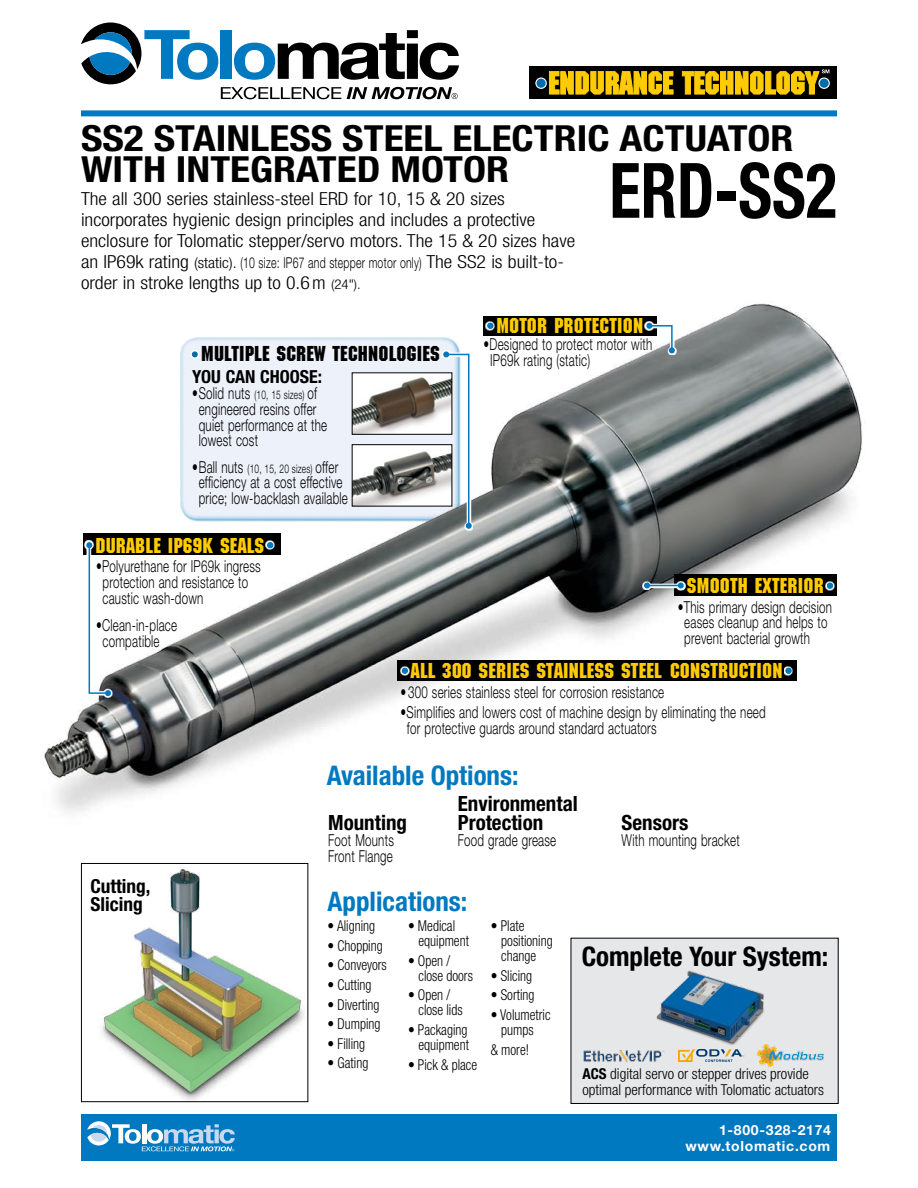
<style>
.page{position:relative;width:918px;height:1188px;background:#fff}
.page>*{position:absolute;margin:0;border:0;box-sizing:border-box;transform-origin:0 0}
.t1{font:700 condensed 76.5px "Helvetica Neue";color:#000;scale:.85 1}
.t2{font:700 condensed 36px/31.5px "Helvetica Neue";color:#000;scale:1.15 1}
.t3{font:700 condensed 27px "Helvetica Neue";color:#0079c1}
.t4{font:700 condensed 27px "Helvetica Neue";color:#000}
.t5{font:21px "Machine";letter-spacing:.01em;color:#ffcb05}
.t6{font:700 condensed 21px/19.5px "Helvetica Neue";color:#000}
.t7{font:21px "Machine";letter-spacing:.01em;color:#000}
.t8{font:700 condensed 19.35px/18px "Helvetica Neue";color:#000}
.t9{font:300 condensed 18px/21px "Helvetica Neue";color:#000;scale:1.1 1}
.t10{font:700 condensed 18px "Helvetica Neue";color:#000}
.t11{font:300 16.5px/15.8px "Helvetica Neue";letter-spacing:.02em;color:#000;scale:.7 1}
.t12{font:300 condensed 15px/15px "Helvetica Neue";color:#000;scale:.9 1}
.t13{font:300 condensed 15px/16.5px "Helvetica Neue";color:#000}
.t14{font:300 15px "Helvetica Neue";letter-spacing:.02em;color:#000;scale:.7 1}
.t15{font:700 14.1px/15.3px "Helvetica Neue";letter-spacing:.05em;color:#fff;text-align:right}
.t16{font:300 12px "Helvetica Neue";letter-spacing:.02em;color:#000;scale:.7 1}
.s1{font-stretch:condensed;font-size:18px}
.s2{font-stretch:condensed}
.s3{font-size:13.5px}
.s4{font-size:12px}
.s5{font-size:16.5px}
.s6{font-weight:700}
</style>
<div class="page">
<img style="left:43px;top:303px;width:819px;height:510px">
<div style="left:397px;top:661px;width:399px;height:20px;background:#000"></div>
<div style="left:674px;top:574px;width:163px;height:22px;background:#000"></div>
<div style="left:484px;top:316px;width:173px;height:20px;background:#000"></div>
<div style="left:81px;top:1114px;width:756px;height:47px;background:#0079c1"></div>
<svg style="left:87px;top:1121px;width:148px;height:30px"></svg>
<img style="left:102px;top:867px;width:202px;height:233px">
<div style="left:81px;top:863px;width:227px;height:239px;border:1px solid #000"></div>
<div style="left:88px;top:877px;width:64px;height:40px;background:#fff"></div>
<div style="left:83px;top:534px;width:197px;height:21px;background:#000"></div>
<svg style="left:266px;top:541px;width:9px;height:9px"></svg>
<svg style="left:267px;top:542px;width:6px;height:6px"></svg>
<svg style="left:400px;top:666px;width:10px;height:9px"></svg>
<svg style="left:402px;top:668px;width:6px;height:6px"></svg>
<svg style="left:784px;top:666px;width:9px;height:9px"></svg>
<svg style="left:785px;top:668px;width:7px;height:6px"></svg>
<svg style="left:486px;top:321px;width:9px;height:9px"></svg>
<svg style="left:487px;top:323px;width:6px;height:6px"></svg>
<svg style="left:825px;top:581px;width:10px;height:9px"></svg>
<svg style="left:827px;top:583px;width:6px;height:6px"></svg>
<svg style="left:642px;top:581px;width:43px;height:9px"></svg>
<hr style="left:647px;top:585px;width:34px;height:1px;background:#0079c1">
<svg style="left:678px;top:582px;width:6px;height:7px"></svg>
<svg style="left:644px;top:582px;width:6px;height:6px"></svg>
<svg style="left:85px;top:540px;width:28px;height:158px"></svg>
<svg style="left:86px;top:542px;width:25px;height:154px"></svg>
<img style="left:354px;top:446px;width:88px;height:59px">
<div style="left:352px;top:444px;width:100px;height:63px;border:1px solid #000"></div>
<img style="left:354px;top:374px;width:88px;height:59px">
<div style="left:352px;top:372px;width:100px;height:63px;border:1px solid #000"></div>
<svg style="left:190px;top:350px;width:9px;height:9px"></svg>
<svg style="left:192px;top:351px;width:6px;height:6px"></svg>
<svg style="left:442px;top:350px;width:31px;height:180px"></svg>
<svg style="left:443px;top:351px;width:29px;height:178px"></svg>
<svg style="left:645px;top:321px;width:31px;height:34px"></svg>
<svg style="left:646px;top:323px;width:29px;height:30px"></svg>
<svg style="left:81px;top:22px;width:378px;height:77px"></svg>
<div style="left:530px;top:67px;width:307px;height:32px;background:#000"></div>
<svg style="left:535px;top:77px;width:12px;height:12px"></svg>
<div style="left:537px;top:79px;width:9px;height:9px;background:#006bad;border-radius:50%"></div>
<svg style="left:549px;top:71px;width:124px;height:23px;background:#d1a603"></svg>
<svg style="left:682px;top:69px;width:147px;height:25px"></svg>
<div style="left:81px;top:110px;width:756px;height:6px;background:#0079c1"></div>
<div style="left:571px;top:938px;width:267px;height:165px;background:#e6e7e8"></div>
<div style="left:571px;top:938px;width:268px;height:166px;border:1px solid #000"></div>
<img style="left:656px;top:970px;width:112px;height:75px">
<svg style="left:678px;top:1049px;width:66px;height:13px"></svg>
<img style="left:758px;top:1045px;width:66px;height:21px">
<img style="left:583px;top:1050px;width:82px;height:12px">
<h2 class="t2" style="left:81px;top:122px;width:621px">SS2 STAINLESS STEEL ELECTRIC ACTUATOR<br>WITH INTEGRATED MOTOR</h2>
<p class="t9" style="left:81px;top:188px;width:451px">The all 300 series stainless-steel ERD for 10, 15 &amp; 20 sizes incorporates hygienic design principles and includes a protective enclosure for Tolomatic stepper/servo motors. The 15 &amp; 20 sizes have</p>
<p class="t14" style="left:81px;top:254px;width:691px"><span class="s1">an IP69k rating</span> <span class="s2">(static).</span> (10 size: IP67 and stepper motor only) <span class="s1">The SS2 is built-to-</span></p>
<p class="t9" style="left:81px;top:272px;width:256px">order in stroke lengths up to 0.6m <span class="s3">(24").</span></p>
<h1 class="t1" style="left:609px;top:144px;width:269px">ERD-SS2</h1>
<p class="t5" style="left:496px;top:314px;width:148px">MOTOR PROTECTION</p>
<p class="t7" style="left:201px;top:342px;width:240px">MULTIPLE SCREW TECHNOLOGIES</p>
<p class="t11" style="left:490px;top:336px;width:233px;text-indent:-6px">•Designed to protect motor with<br>IP69k rating (static)</p>
<p class="t10" style="left:192px;top:366px;width:131px">YOU CAN CHOOSE:</p>
<p class="t11" style="left:199px;top:385px;width:185px;text-indent:-6px">•Solid nuts <span class="s4">(10, 15 sizes)</span> of engineered resins offer quiet performance at the lowest cost</p>
<p class="t16" style="left:192px;top:461px;width:210px"><span class="s5">•Ball nuts</span> (10, 15, 20 sizes) <span class="s5">offer</span></p>
<p class="t11" style="left:199px;top:474px;width:215px">efficiency at a cost effective price; low-backlash available</p>
<p class="t5" style="left:95px;top:533px;width:170px">DURABLE IP69K SEALS</p>
<p class="t11" style="left:103px;top:558px;width:228px;text-indent:-6px">•Polyurethane for IP69k ingress protection and resistance to caustic wash-down</p>
<p class="t11" style="left:103px;top:617px;width:108px;text-indent:-6px">•Clean-in-place compatible</p>
<p class="t5" style="left:687px;top:574px;width:138px">SMOOTH EXTERIOR</p>
<p class="t11" style="left:684px;top:599px;width:213px;text-indent:-6px">•This primary design decision eases cleanup and helps to prevent bacterial growth</p>
<p class="t5" style="left:411px;top:659px;width:373px">ALL 300 SERIES STAINLESS STEEL CONSTRUCTION</p>
<p class="t11" style="left:401px;top:684px;width:378px">• 300 series stainless steel for corrosion resistance</p>
<p class="t11" style="left:407px;top:704px;width:514px;text-indent:-6px">•Simplifies and lowers cost of machine design by eliminating the need for protective guards around standard actuators</p>
<p class="t8" style="left:90px;top:877px;width:62px">Cutting,<br>Slicing</p>
<h3 class="t3" style="left:327px;top:759px;width:193px">Available Options:</h3>
<p class="t6" style="left:328px;top:813px;width:80px">Mounting</p>
<p class="t6" style="left:458px;top:793px;width:122px">Environmental<br>Protection</p>
<p class="t6" style="left:622px;top:813px;width:68px">Sensors</p>
<p class="t11" style="left:328px;top:832px;width:95px">Foot Mounts<br>Front Flange</p>
<p class="t11" style="left:458px;top:832px;width:142px">Food grade grease</p>
<p class="t11" style="left:622px;top:832px;width:170px">With mounting bracket</p>
<h3 class="t3" style="left:328px;top:885px;width:141px">Applications:</h3>
<p class="t12" style="left:328px;top:918px;width:54px">• Aligning</p>
<p class="t12" style="left:328px;top:938px;width:63px">• Chopping</p>
<p class="t12" style="left:328px;top:957px;width:67px">• Conveyors</p>
<p class="t12" style="left:328px;top:977px;width:50px">• Cutting</p>
<p class="t12" style="left:328px;top:997px;width:59px">• Diverting</p>
<p class="t12" style="left:328px;top:1016px;width:60px">• Dumping</p>
<p class="t12" style="left:328px;top:1036px;width:43px">• Filling</p>
<p class="t12" style="left:328px;top:1055px;width:47px">• Gating</p>
<p class="t12" style="left:419px;top:918px;width:58px;text-indent:-11px">• Medical equipment</p>
<p class="t12" style="left:419px;top:953px;width:62px;text-indent:-11px">• Open / close doors</p>
<p class="t12" style="left:419px;top:987px;width:51px;text-indent:-11px">• Open / close lids</p>
<p class="t12" style="left:408px;top:1022px;width:69px;text-align:right">• Packaging equipment</p>
<p class="t12" style="left:408px;top:1057px;width:78px">• Pick &amp; place</p>
<p class="t12" style="left:501px;top:918px;width:59px;text-indent:-11px">• Plate positioning change</p>
<p class="t12" style="left:491px;top:968px;width:48px">• Slicing</p>
<p class="t12" style="left:491px;top:987px;width:50px">• Sorting</p>
<p class="t12" style="left:491px;top:1007px;width:68px;text-align:center">• Volumetric pumps</p>
<p class="t12" style="left:491px;top:1042px;width:44px">&amp; more!</p>
<h3 class="t4" style="left:582px;top:940px;width:248px">Complete Your System:</h3>
<p class="t13" style="left:582px;top:1065px;width:243px"><span class="s6">ACS</span> digital servo or stepper drives provide optimal performance with Tolomatic actuators</p>
<p class="t15" style="left:685px;top:1122px;width:147px">1-800-328-2174 www.tolomatic.com</p>
</div>
